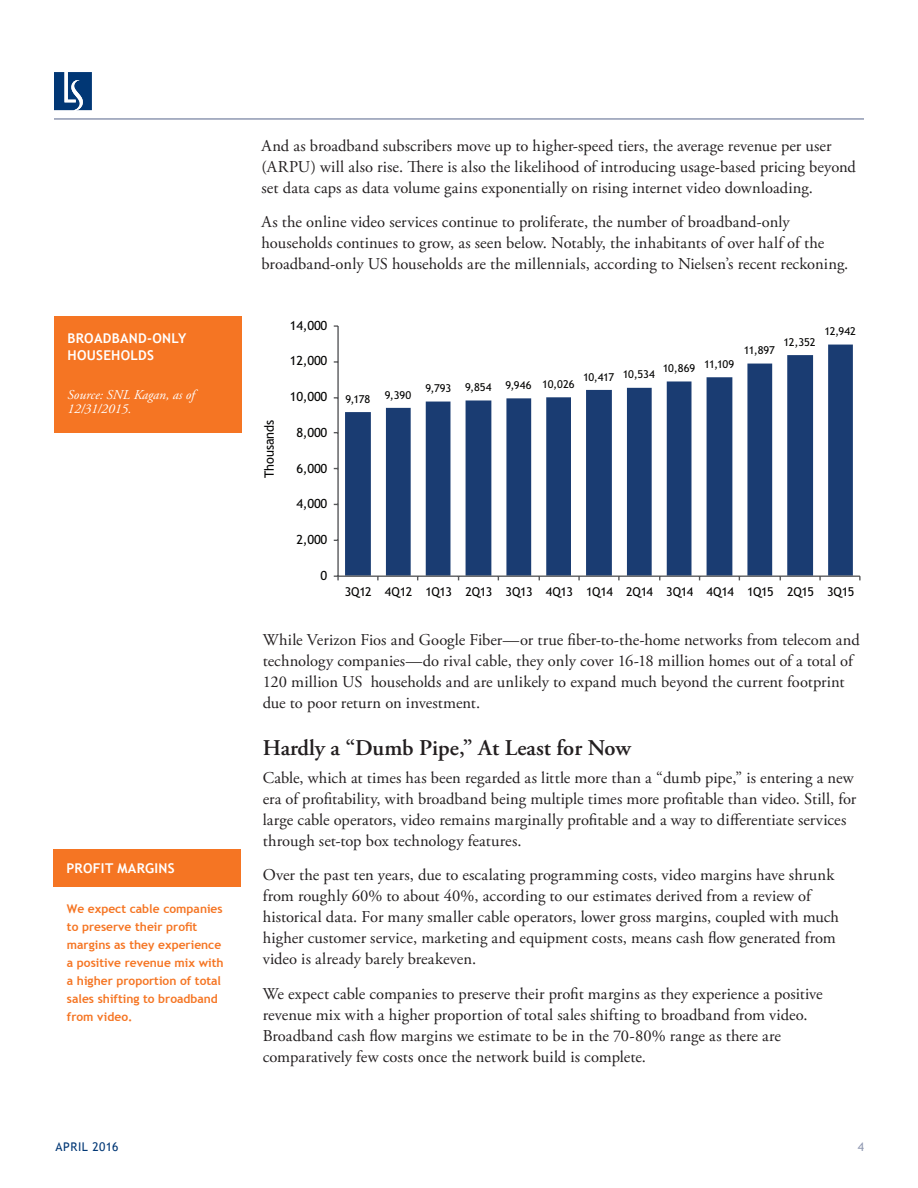
<style>
.page{position:relative;width:918px;height:1188px;background:#fff}
.page>*{position:absolute;margin:0;border:0;box-sizing:border-box;transform-origin:0 0}
.Section_Header{font:600 22.5px "Adobe Garamond Pro";color:#231f20}
.Body_Copy{font:16.5px/21px "Adobe Garamond Pro";letter-spacing:.005em;color:#231f20}
.t1{font:700 13.5px/16.5px "Trebuchet MS";letter-spacing:.02em;color:#fff}
.Legal_Disclosure{font:italic 13.5px/13.5px "Adobe Garamond Pro";color:#fff}
.t2{font:12.9px "Trebuchet MS";color:#050504}
.t3{font:12.6px "Trebuchet MS";letter-spacing:-.025em;color:#050504}
.t4{font:12.15px "Trebuchet MS";letter-spacing:-.02em;color:#050504}
.Pull_Quote{font:700 12px/18px "Trebuchet MS";color:#f57523}
.t5{font:12px "Trebuchet MS";letter-spacing:.04em;color:#013775}
.t6{font:12px "Trebuchet MS";color:#8f98b1}
.t7{font:10.8px "Trebuchet MS";letter-spacing:-.005em;color:#050504}
.t8{font:10.8px "Trebuchet MS";letter-spacing:-.025em;color:#050504}
</style>
<div class="page">
<hr style="left:54px;top:118px;width:810px;height:2px;background:#8f98b1">
<svg style="left:54px;top:72px;width:38px;height:38px"></svg>
<div style="left:54px;top:317px;width:187px;height:116px;background:#f57523"></div>
<svg style="left:345px;top:345px;width:508px;height:231px;fill:#1a3c72"></svg>
<hr style="left:337px;top:326px;width:2px;height:250px;background:#57585a">
<hr style="left:338px;top:576px;width:522px;height:1px;background:#57585a">
<div style="left:53px;top:849px;width:187px;height:38px;background:#f57523"></div>
<p class="t1" style="left:68px;top:330px;width:120px">BROADBAND-ONLY<br>HOUSEHOLDS</p>
<p class="Legal_Disclosure" style="left:68px;top:388px;width:129px">Source: SNL Kagan, as of<br>12/31/2015.</p>
<p class="t1" style="left:66px;top:860px;width:110px">PROFIT MARGINS</p>
<p class="Pull_Quote" style="left:67px;top:900px;width:158px">We expect cable companies to preserve their profit margins as they experience a positive revenue mix with a higher proportion of total sales shifting to broadband from video.</p>
<p class="Body_Copy" style="left:262px;top:136px;width:596px">And as broadband subscribers move up to higher-speed tiers, the average revenue per user (ARPU) will also rise. There is also the likelihood of introducing usage-based pricing beyond set data caps as data volume gains exponentially on rising internet video downloading.</p>
<p class="Body_Copy" style="left:262px;top:212px;width:588px">As the online video services continue to proliferate, the number of broadband-only households continues to grow, as seen below. Notably, the inhabitants of over half of the broadband-only US households are the millennials, according to Nielsen’s recent reckoning.</p>
<p class="t2" style="left:262px;top:478px;width:60px;rotate:-90deg">Thousands</p>
<p class="t3" style="left:290px;top:318px;width:39px">14,000</p>
<p class="t3" style="left:290px;top:354px;width:39px">12,000</p>
<p class="t3" style="left:290px;top:389px;width:39px">10,000</p>
<p class="t3" style="left:296px;top:425px;width:32px">8,000</p>
<p class="t3" style="left:296px;top:461px;width:32px">6,000</p>
<p class="t3" style="left:296px;top:497px;width:32px">4,000</p>
<p class="t3" style="left:296px;top:532px;width:32px">2,000</p>
<p class="t3" style="left:321px;top:568px;width:8px">0</p>
<p class="t7" style="left:345px;top:392px;width:26px">9,178</p>
<p class="t7" style="left:385px;top:389px;width:28px">9,390</p>
<p class="t7" style="left:425px;top:382px;width:27px">9,793</p>
<p class="t7" style="left:465px;top:380px;width:28px">9,854</p>
<p class="t7" style="left:506px;top:377px;width:71px">9,946 10,026</p>
<p class="t8" style="left:583px;top:369px;width:73px">10,417 10,534</p>
<p class="t7" style="left:663px;top:360px;width:73px">10,869 11,109</p>
<p class="t7" style="left:744px;top:344px;width:33px">11,897</p>
<p class="t7" style="left:784px;top:336px;width:34px">12,352</p>
<p class="t7" style="left:824px;top:325px;width:33px">12,942</p>
<p class="t4" style="left:345px;top:584px;width:511px">3Q12 4Q12 1Q13 2Q13 3Q13 4Q13 1Q14 2Q14 3Q14 4Q14 1Q15 2Q15 3Q15</p>
<p class="Body_Copy" style="left:263px;top:630px;width:599px">While Verizon Fios and Google Fiber—or true fiber-to-the-home networks from telecom and technology companies—do rival cable, they only cover 16-18 million homes out of a total of 120 million US households and are unlikely to expand much beyond the current footprint due to poor return on investment.</p>
<p class="Section_Header" style="left:263px;top:735px;width:370px">Hardly a “Dumb Pipe,” At Least for Now</p>
<p class="Body_Copy" style="left:263px;top:768px;width:595px">Cable, which at times has been regarded as little more than a “dumb pipe,” is entering a new era of profitability, with broadband being multiple times more profitable than video. Still, for large cable operators, video remains marginally profitable and a way to differentiate services through set-top box technology features.</p>
<p class="Body_Copy" style="left:263px;top:865px;width:578px">Over the past ten years, due to escalating programming costs, video margins have shrunk from roughly 60% to about 40%, according to our estimates derived from a review of historical data. For many smaller cable operators, lower gross margins, coupled with much higher customer service, marketing and equipment costs, means cash flow generated from video is already barely breakeven.</p>
<p class="Body_Copy" style="left:263px;top:984px;width:562px">We expect cable companies to preserve their profit margins as they experience a positive revenue mix with a higher proportion of total sales shifting to broadband from video.<br>Broadband cash flow margins we estimate to be in the 70-80% range as there are comparatively few costs once the network build is complete.</p>
<p class="t5" style="left:56px;top:1140px;width:65px">APRIL 2016</p>
<p class="t6" style="left:858px;top:1140px;width:8px">4</p>
</div>
